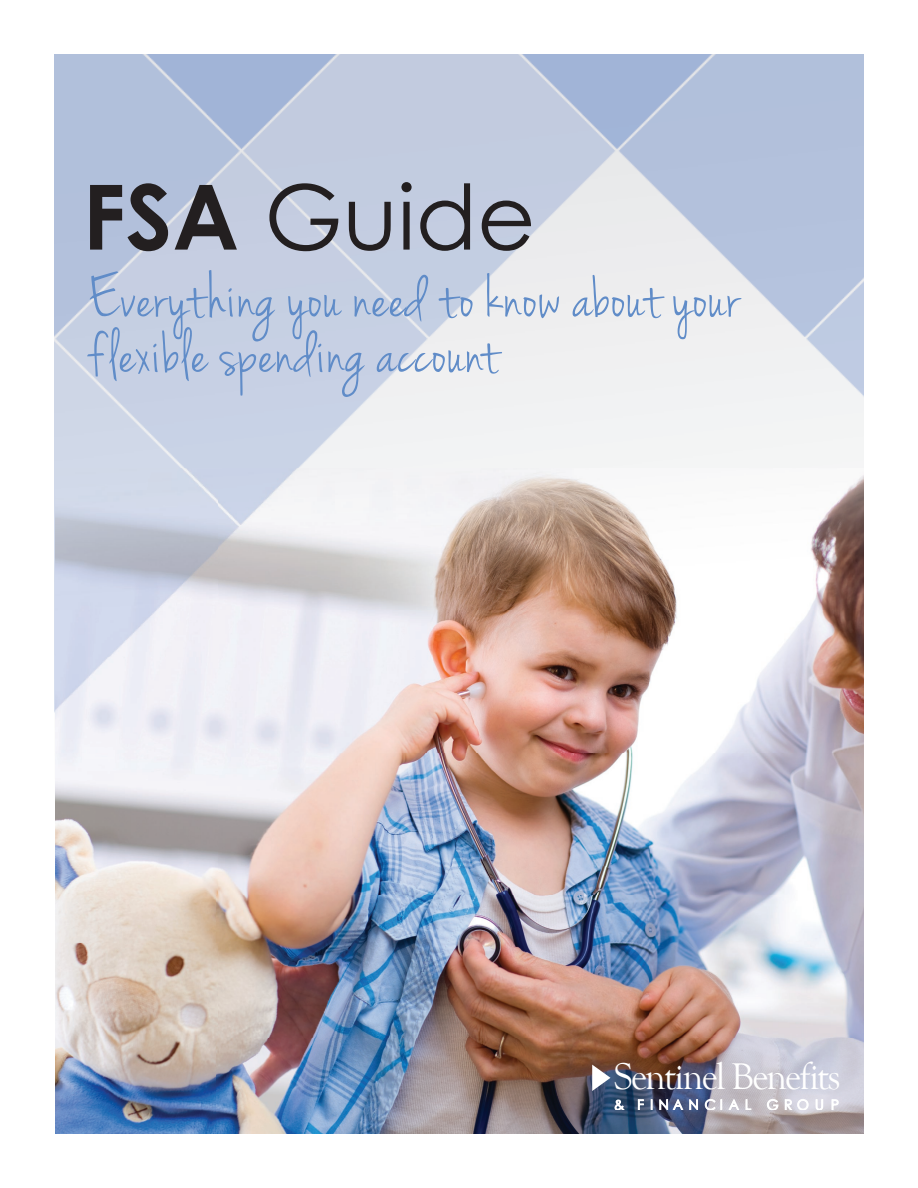
<style>
.page{position:relative;width:918px;height:1188px;background:#fff}
.page>*{position:absolute;margin:0;border:0;box-sizing:border-box;transform-origin:0 0}
.t1{font:90px "Century Gothic";color:#231f20}
.t2{font:64.5px/55.5px "Jenna Sue";letter-spacing:.02em;color:#608cc8}
.t3{font:38.25px "Goudy Old Style";letter-spacing:-.05em;color:#fff}
.s1{font-weight:700}
</style>
<div class="page">
<img style="left:55px;top:752px;width:809px;height:382px">
<img style="left:54px;top:54px;width:810px;height:698px">
<svg style="left:614px;top:1099px;width:11px;height:10px"></svg>
<svg style="left:638px;top:1099px;width:6px;height:10px"></svg>
<svg style="left:659px;top:1099px;width:39px;height:10px"></svg>
<svg style="left:705px;top:1099px;width:17px;height:10px"></svg>
<svg style="left:728px;top:1099px;width:12px;height:10px"></svg>
<svg style="left:746px;top:1099px;width:5px;height:10px"></svg>
<svg style="left:767px;top:1099px;width:12px;height:10px"></svg>
<svg style="left:785px;top:1099px;width:24px;height:10px"></svg>
<svg style="left:816px;top:1098px;width:7px;height:11px"></svg>
<svg style="left:832px;top:1099px;width:7px;height:10px"></svg>
<svg style="left:592px;top:1065px;width:19px;height:26px"></svg>
<h1 class="t1" style="left:82px;top:154px;width:455px"><span class="s1">FSA</span> Guide</h1>
<p class="t2" style="left:88px;top:273px;width:652px">Everything you need to know about your flexible spending account</p>
<p class="t3" style="left:614px;top:1055px;width:228px">Sentinel Benefits</p>
</div>
